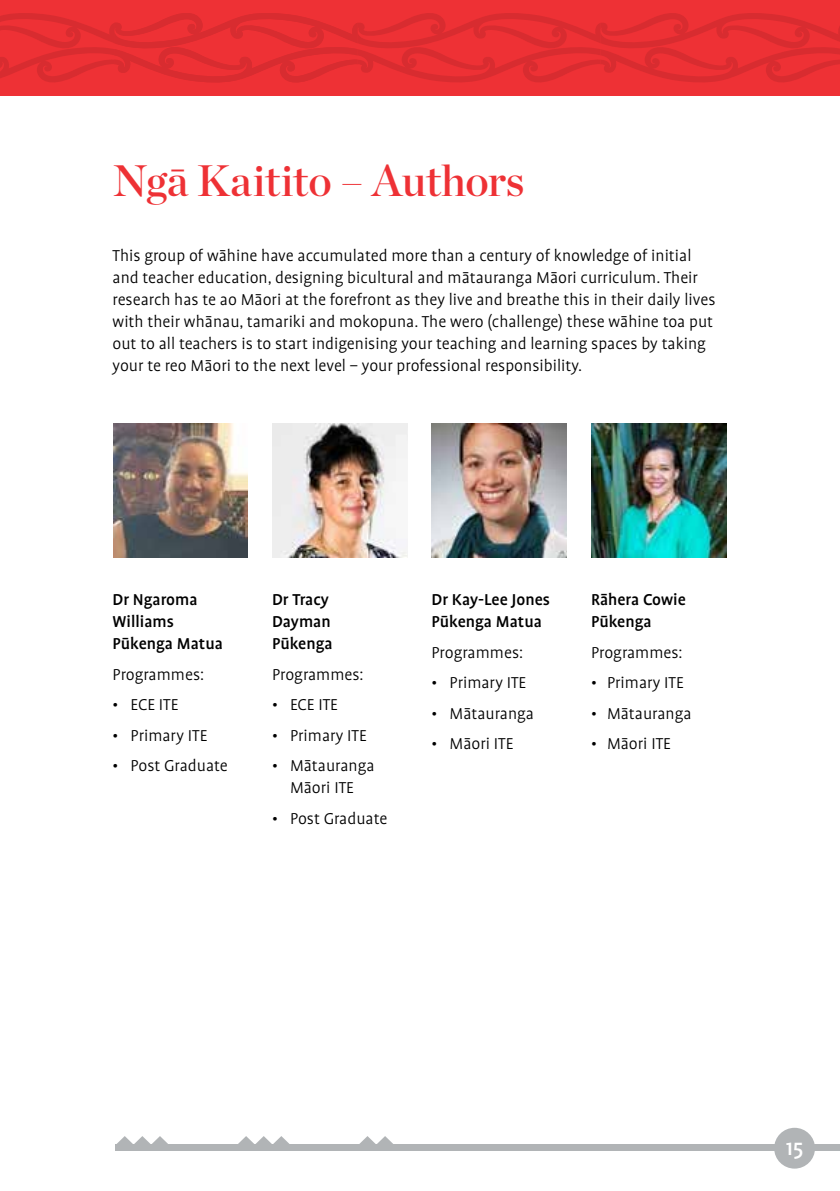
<style>
.page{position:relative;width:840px;height:1191px;background:#fff}
.page>*{position:absolute;margin:0;border:0;box-sizing:border-box;transform-origin:0 0}
.t1{font:44px "Chronicle Display Semi";letter-spacing:-.005em;color:#ee3135}
.t2{font:500 24px "Profile Pro";color:#fff}
.t3{font:300 18px/22px "Profile Pro";color:#000}
.t4{font:500 18px/22px "Profile Pro";color:#000}
</style>
<div class="page">
<div style="left:116px;top:1144px;width:723px;height:7px;background:#b1b4b6"></div>
<svg style="left:117px;top:1136px;width:51px;height:8px"></svg>
<svg style="left:238px;top:1136px;width:52px;height:8px"></svg>
<svg style="left:359px;top:1136px;width:34px;height:8px"></svg>
<div style="left:0;top:0;width:839px;height:96px;background:#ee3135"></div>
<svg style="left:0;top:13px;width:839px;height:70px"></svg>
<div style="left:773px;top:1127px;width:41px;height:41px;background:#b1b4b6;border-radius:50%"></div>
<img style="left:113px;top:424px;width:135px;height:133px">
<img style="left:272px;top:424px;width:135px;height:133px">
<img style="left:431px;top:424px;width:135px;height:133px">
<img style="left:591px;top:424px;width:135px;height:133px">
<h1 class="t1" style="left:112px;top:146px;width:413px">Ngā Kaitito – Authors</h1>
<p class="t3" style="left:112px;top:245px;width:604px">This group of wāhine have accumulated more than a century of knowledge of initial and teacher education, designing bicultural and mātauranga Māori curriculum. Their research has te ao Māori at the forefront as they live and breathe this in their daily lives with their whānau, tamariki and mokopuna. The wero (challenge) these wāhine toa put out to all teachers is to start indigenising your teaching and learning spaces by taking your te reo Māori to the next level – your professional responsibility.</p>
<p class="t4" style="left:112px;top:589px;width:112px">Dr Ngaroma<br>Williams<br>Pūkenga Matua</p>
<p class="t3" style="left:112px;top:664px;width:93px">Programmes:</p>
<p class="t3" style="left:112px;top:694px;width:67px">• ECE ITE</p>
<p class="t3" style="left:112px;top:725px;width:96px">• Primary ITE</p>
<p class="t3" style="left:112px;top:755px;width:117px">• Post Graduate</p>
<p class="t4" style="left:272px;top:589px;width:62px">Dr Tracy<br>Dayman<br>Pūkenga</p>
<p class="t3" style="left:272px;top:664px;width:93px">Programmes:</p>
<p class="t3" style="left:272px;top:694px;width:67px">• ECE ITE</p>
<p class="t3" style="left:272px;top:725px;width:96px">• Primary ITE</p>
<p class="t3" style="left:272px;top:755px;width:104px;text-align:center">• Mātauranga<br>Māori ITE</p>
<p class="t3" style="left:272px;top:808px;width:117px">• Post Graduate</p>
<p class="t4" style="left:431px;top:589px;width:120px">Dr Kay-Lee Jones<br>Pūkenga Matua</p>
<p class="t3" style="left:431px;top:642px;width:93px">Programmes:</p>
<p class="t3" style="left:431px;top:672px;width:96px">• Primary ITE</p>
<p class="t3" style="left:431px;top:703px;width:104px">• Mātauranga</p>
<p class="t3" style="left:431px;top:733px;width:83px">• Māori ITE</p>
<p class="t4" style="left:590px;top:589px;width:96px">Rāhera Cowie<br>Pūkenga</p>
<p class="t3" style="left:590px;top:642px;width:93px">Programmes:</p>
<p class="t3" style="left:590px;top:672px;width:94px">• Primary ITE</p>
<p class="t3" style="left:590px;top:703px;width:102px">• Mātauranga</p>
<p class="t3" style="left:590px;top:733px;width:81px">• Māori ITE</p>
<h2 class="t2" style="left:785px;top:1133px;width:19px">15</h2>
</div>
